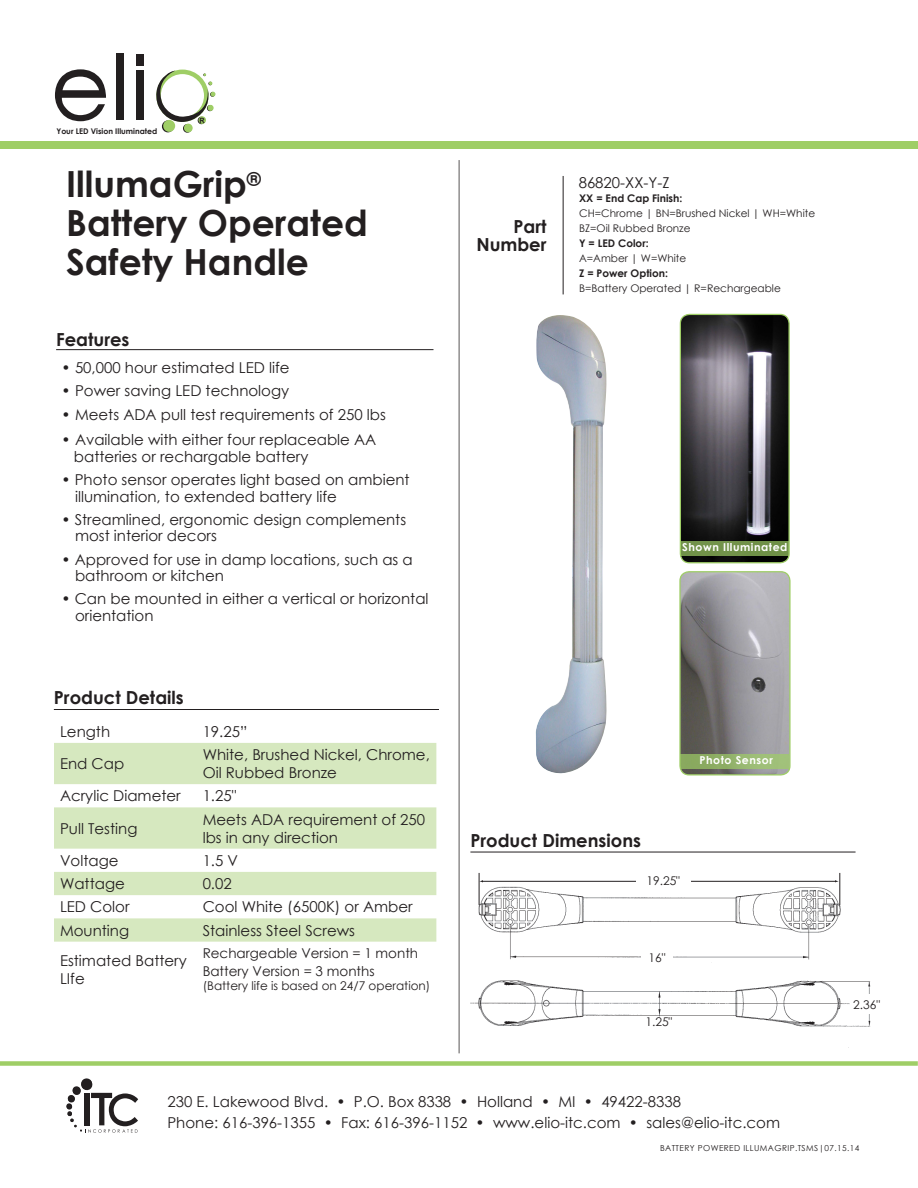
<style>
.page{position:relative;width:918px;height:1188px;background:#fff}
.page>*{position:absolute;margin:0;border:0;box-sizing:border-box;transform-origin:0 0}
.t1{font:700 36px/39px "Century Gothic";color:#231f20}
.t2{font:700 18px "Century Gothic";color:#231f20}
.t3{font:15px/16.5px "Century Gothic";color:#231f20}
.t4{font:13.5px "Century Gothic";color:#231f20}
.t5{font:12px "Century Gothic";color:#231f20}
.t6{font:700 10.95px "Century Gothic";letter-spacing:.05em;color:#fff}
.t7{font:10.5px "Century Gothic";color:#231f20}
.t8{font:700 10.5px "Century Gothic";color:#231f20}
.t9{font:8.25px "Century Gothic";letter-spacing:.05em;color:#231f20}
.t10{font:8.1px "Century Gothic";color:#231f20}
.t11{font:700 7.8px "Century Gothic";color:#231f20}
.t12{font:700 7.35px "Arial";color:#231f20}
</style>
<div class="page">
<div style="left:0;top:1061px;width:918px;height:5px;background:#9fce66"></div>
<div style="left:0;top:141px;width:918px;height:7px;background:#9fce66"></div>
<hr style="left:458px;top:160px;width:2px;height:893px;background:#231f20">
<svg style="left:66px;top:1078px;width:72px;height:55px"></svg>
<svg style="left:55px;top:69px;width:51px;height:52px"></svg>
<div style="left:116px;top:54px;width:8px;height:66px;background:#231f20"></div>
<div style="left:137px;top:70px;width:7px;height:50px;background:#231f20"></div>
<div style="left:137px;top:54px;width:7px;height:11px;background:#231f20"></div>
<div style="left:163px;top:120px;width:12px;height:12px;background:#9fce66;border-radius:50%"></div>
<svg style="left:183px;top:124px;width:9px;height:9px"></svg>
<div style="left:184px;top:124px;width:9px;height:8px;background:#9fce66;border-radius:50%"></div>
<svg style="left:156px;top:71px;width:59px;height:51px"></svg>
<hr style="left:56px;top:349px;width:377px;height:1px;background:#231f20">
<hr style="left:54px;top:709px;width:385px;height:1px;background:#231f20">
<svg style="left:54px;top:743px;width:382px;height:199px;fill:#d6e8bf"></svg>
<img style="left:535px;top:315px;width:72px;height:459px">
<img style="left:470px;top:877px;width:401px;height:171px">
<hr style="left:840px;top:873px;width:1px;height:32px;background:#231f20">
<hr style="left:479px;top:873px;width:1px;height:32px;background:#231f20">
<hr style="left:675px;top:881px;width:161px;height:1px;background:#231f20">
<hr style="left:482px;top:881px;width:171px;height:1px;background:#231f20">
<div style="left:636px;top:865px;width:55px;height:32px;background:#fff"></div>
<div style="left:641px;top:941px;width:32px;height:33px;background:#fff"></div>
<div style="left:630px;top:1017px;width:58px;height:23px;background:#fff"></div>
<div style="left:851px;top:995px;width:32px;height:19px;background:#fff"></div>
<hr style="left:470px;top:852px;width:386px;height:1px;background:#231f20">
<img style="left:680px;top:314px;width:109px;height:249px">
<div style="left:680px;top:314px;width:110px;height:249px;border:1px solid #9fce66;border-radius:9px"></div>
<div style="left:680px;top:541px;width:109px;height:15px;background:#719249"></div>
<img style="left:681px;top:573px;width:108px;height:201px">
<div style="left:679px;top:571px;width:112px;height:205px;border:1px solid #9fce66;border-radius:9px"></div>
<svg style="left:680px;top:754px;width:109px;height:14px;background:#94b46c"></svg>
<hr style="left:563px;top:176px;width:1px;height:118px;background:#231f20">
<p class="t11" style="left:57px;top:125px;width:102px">Your LED Vision Illuminated</p>
<p class="t12" style="left:199px;top:115px;width:7px">R</p>
<p class="t1" style="left:66px;top:163px;width:303px">IllumaGrip<sup>®<br></sup>Battery Operated</p>
<p class="t1" style="left:66px;top:241px;width:244px">Safety Handle</p>
<p class="t2" style="left:56px;top:326px;width:75px">Features</p>
<p class="t3" style="left:62px;top:359px;width:230px">• 50,000 hour estimated LED life</p>
<p class="t3" style="left:62px;top:382px;width:229px">• Power saving LED technology</p>
<p class="t3" style="left:62px;top:407px;width:326px">• Meets ADA pull test requirements of 250 lbs</p>
<p class="t3" style="left:62px;top:431px;width:316px">• Available with either four replaceable AA</p>
<p class="t3" style="left:74px;top:448px;width:236px">batteries or rechargable battery</p>
<p class="t3" style="left:75px;top:471px;width:336px;text-indent:-14px">• Photo sensor operates light based on ambient illumination, to extended battery life</p>
<p class="t3" style="left:75px;top:511px;width:333px;text-indent:-14px">• Streamlined, ergonomic design complements most interior decors</p>
<p class="t3" style="left:75px;top:551px;width:339px;text-indent:-14px">• Approved for use in damp locations, such as a bathroom or kitchen</p>
<p class="t3" style="left:75px;top:590px;width:355px;text-indent:-14px">• Can be mounted in either a vertical or horizontal orientation</p>
<p class="t2" style="left:54px;top:683px;width:131px">Product Details</p>
<p class="t3" style="left:60px;top:723px;width:52px">Length</p>
<p class="t3" style="left:203px;top:723px;width:46px">19.25”</p>
<p class="t3" style="left:60px;top:755px;width:66px">End Cap</p>
<p class="t3" style="left:203px;top:745px;width:229px;line-height:18px">White, Brushed Nickel, Chrome,<br>Oil Rubbed Bronze</p>
<p class="t3" style="left:60px;top:787px;width:122px">Acrylic Diameter</p>
<p class="t3" style="left:203px;top:787px;width:35px">1.25"</p>
<p class="t3" style="left:60px;top:820px;width:79px">Pull Testing</p>
<p class="t3" style="left:203px;top:810px;width:224px;line-height:18px">Meets ADA requirement of 250 lbs in any direction</p>
<p class="t3" style="left:60px;top:852px;width:60px">Voltage</p>
<p class="t3" style="left:203px;top:852px;width:37px">1.5 V</p>
<p class="t3" style="left:60px;top:875px;width:66px">Wattage</p>
<p class="t3" style="left:203px;top:875px;width:31px">0.02</p>
<p class="t3" style="left:60px;top:898px;width:71px">LED Color</p>
<p class="t3" style="left:203px;top:898px;width:212px">Cool White (6500K) or Amber</p>
<p class="t3" style="left:60px;top:922px;width:71px">Mounting</p>
<p class="t3" style="left:203px;top:922px;width:154px">Stainless Steel Screws</p>
<p class="t3" style="left:60px;top:951px;width:128px;line-height:18px">Estimated Battery<br>LIfe</p>
<p class="t4" style="left:203px;top:943px;width:217px">Rechargeable Version = 1 month</p>
<p class="t4" style="left:203px;top:961px;width:173px">Battery Version = 3 months</p>
<p class="t5" style="left:203px;top:977px;width:229px">(Battery life is based on 24/7 operation)</p>
<p class="t2" style="left:513px;top:213px;width:35px">Part</p>
<p class="t2" style="left:476px;top:231px;width:72px">Number</p>
<p class="t3" style="left:579px;top:174px;width:92px">86820-XX-Y-Z</p>
<p class="t8" style="left:579px;top:190px;width:105px">XX = End Cap Finish:</p>
<p class="t7" style="left:579px;top:206px;width:238px">CH=Chrome | BN=Brushed Nickel | WH=White</p>
<p class="t7" style="left:579px;top:221px;width:113px">BZ=Oil Rubbed Bronze</p>
<p class="t8" style="left:579px;top:235px;width:71px">Y = LED Color:</p>
<p class="t7" style="left:579px;top:251px;width:109px">A=Amber | W=White</p>
<p class="t8" style="left:579px;top:265px;width:90px">Z = Power Option:</p>
<p class="t7" style="left:579px;top:281px;width:203px">B=Battery Operated | R=Rechargeable</p>
<p class="t6" style="left:682px;top:539px;width:107px">Shown Illuminated</p>
<p class="t6" style="left:700px;top:752px;width:75px">Photo Sensor</p>
<p class="t2" style="left:470px;top:827px;width:172px">Product Dimensions</p>
<p class="t5" style="left:646px;top:872px;width:35px">19.25"</p>
<p class="t10" style="left:666px;top:952px;width:14px;rotate:90deg">16”</p>
<p class="t5" style="left:648px;top:950px;width:19px">16"</p>
<p class="t5" style="left:645px;top:1013px;width:28px">1.25"</p>
<p class="t10" style="left:666px;top:1017px;width:21px;rotate:90deg">1.25”</p>
<p class="t3" style="left:167px;top:1091px;width:614px;line-height:21px">230 E. Lakewood Blvd. • P.O. Box 8338 • Holland • MI • 49422-8338<br>Phone: 616-396-1355 • Fax: 616-396-1152 • www.elio-itc.com • sales@elio-itc.com</p>
<p class="t10" style="left:874px;top:995px;width:21px;rotate:90deg">2.36”</p>
<p class="t5" style="left:853px;top:996px;width:28px">2.36"</p>
<p class="t9" style="left:660px;top:1142px;width:201px">BATTERY POWERED ILLUMAGRIP.TSMS|07.15.14</p>
</div>
